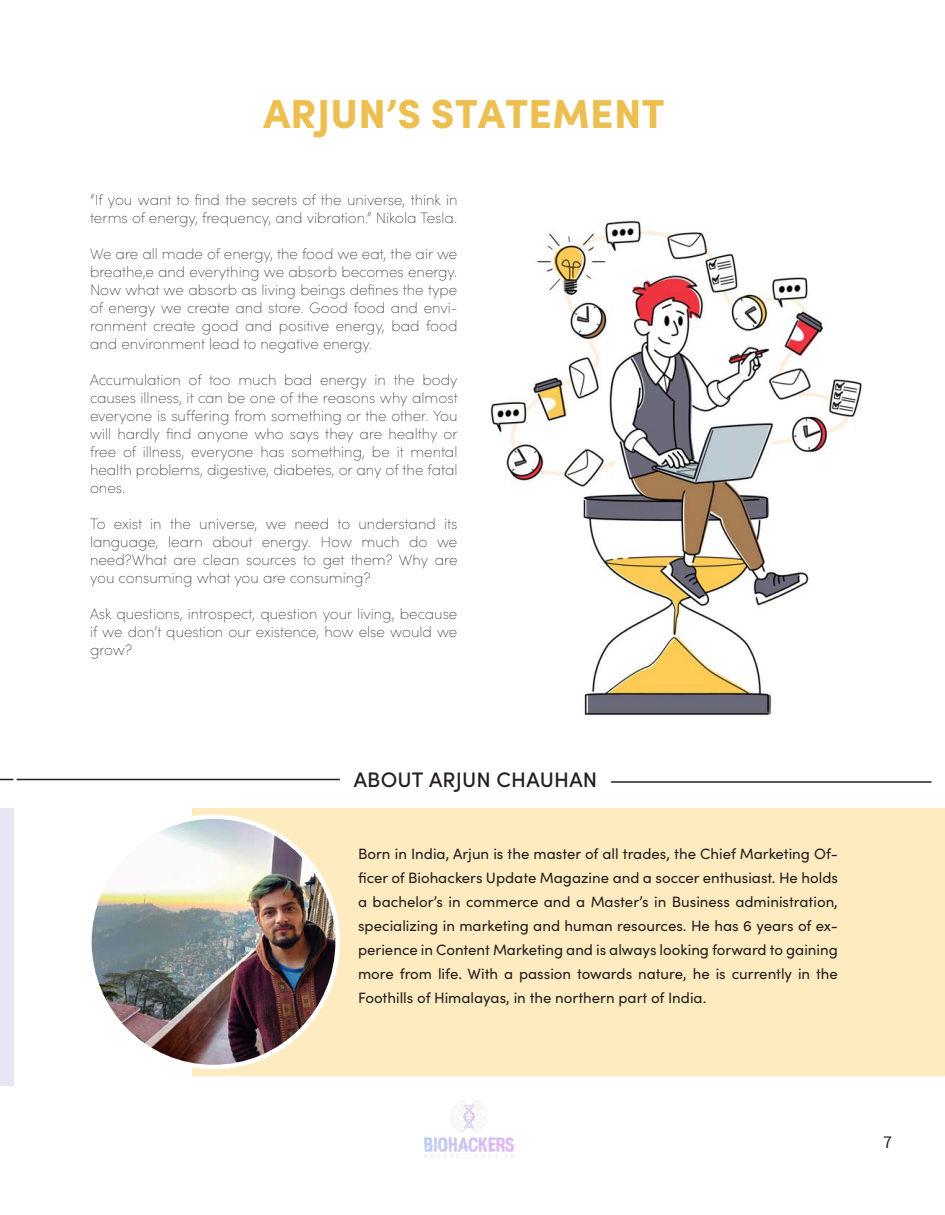
<style>
.page{position:relative;width:945px;height:1215px;background:#fff}
.page>*{position:absolute;margin:0;border:0;box-sizing:border-box;transform-origin:0 0}
.Body_Text{font:900 40.5px "Sofia Pro";letter-spacing:.01em;color:#ecbf50}
.nombres{font:500 21px "Sofia Pro";letter-spacing:.01em;color:#231f20}
.t1{font:18px "Source Sans Pro";color:#231f20}
.parrafo_1{font:200 15px/18px "Sofia Pro";color:#231f20;text-align:justify}
.parrafo_1-2{font:15px/24px "Sofia Pro";color:#231f20;text-align:justify}
</style>
<div class="page">
<div style="left:0;top:808px;width:14px;height:278px;background:#e6e6f5"></div>
<svg style="left:0;top:779px;width:14px;height:1px"></svg>
<div style="left:192px;top:808px;width:753px;height:268px;background:#feebbf"></div>
<hr style="left:611px;top:781px;width:321px;height:2px;background:#231f20">
<hr style="left:17px;top:779px;width:323px;height:1px;background:#231f20">
<img style="left:92px;top:819px;width:246px;height:248px">
<img style="left:490px;top:220px;width:372px;height:496px">
<p class="Body_Text" style="left:263px;top:82px;width:403px">ARJUN’S STATEMENT</p>
<p class="parrafo_1" style="left:90px;top:190px;width:369px">“If you want to find the secrets of the universe, think in terms of energy, frequency, and vibration.” Nikola Tesla.</p>
<p class="parrafo_1" style="left:90px;top:244px;width:369px">We are all made of energy, the food we eat, the air we breathe,e and everything we absorb becomes energy.<br>Now what we absorb as living beings defines the type of energy we create and store. Good food and envi&shy;ronment create good and positive energy, bad food and environment lead to negative energy.</p>
<p class="parrafo_1" style="left:90px;top:370px;width:369px">Accumulation of too much bad energy in the body causes illness, it can be one of the reasons why almost everyone is suffering from something or the other. You will hardly find anyone who says they are healthy or free of illness, everyone has something, be it mental health problems, digestive, diabetes, or any of the fatal ones.</p>
<p class="parrafo_1" style="left:90px;top:514px;width:369px">To exist in the universe, we need to understand its language, learn about energy. How much do we need?What are clean sources to get them? Why are you consuming what you are consuming?</p>
<p class="parrafo_1" style="left:90px;top:604px;width:369px">Ask questions, introspect, question your living, because if we don’t question our existence, how else would we grow?</p>
<p class="nombres" style="left:354px;top:764px;width:245px">ABOUT ARJUN CHAUHAN</p>
<p class="parrafo_1-2" style="left:358px;top:841px;width:481px">Born in India, Arjun is the master of all trades, the Chief Marketing Of&shy;ficer of Biohackers Update Magazine and a soccer enthusiast. He holds a bachelor’s in commerce and a Master’s in Business administration, specializing in marketing and human resources. He has 6 years of ex&shy;perience in Content Marketing and is always looking forward to gaining more from life. With a passion towards nature, he is currently in the Foothills of Himalayas, in the northern part of India.</p>
<p class="t1" style="left:883px;top:1131px;width:10px">7</p>
</div>
